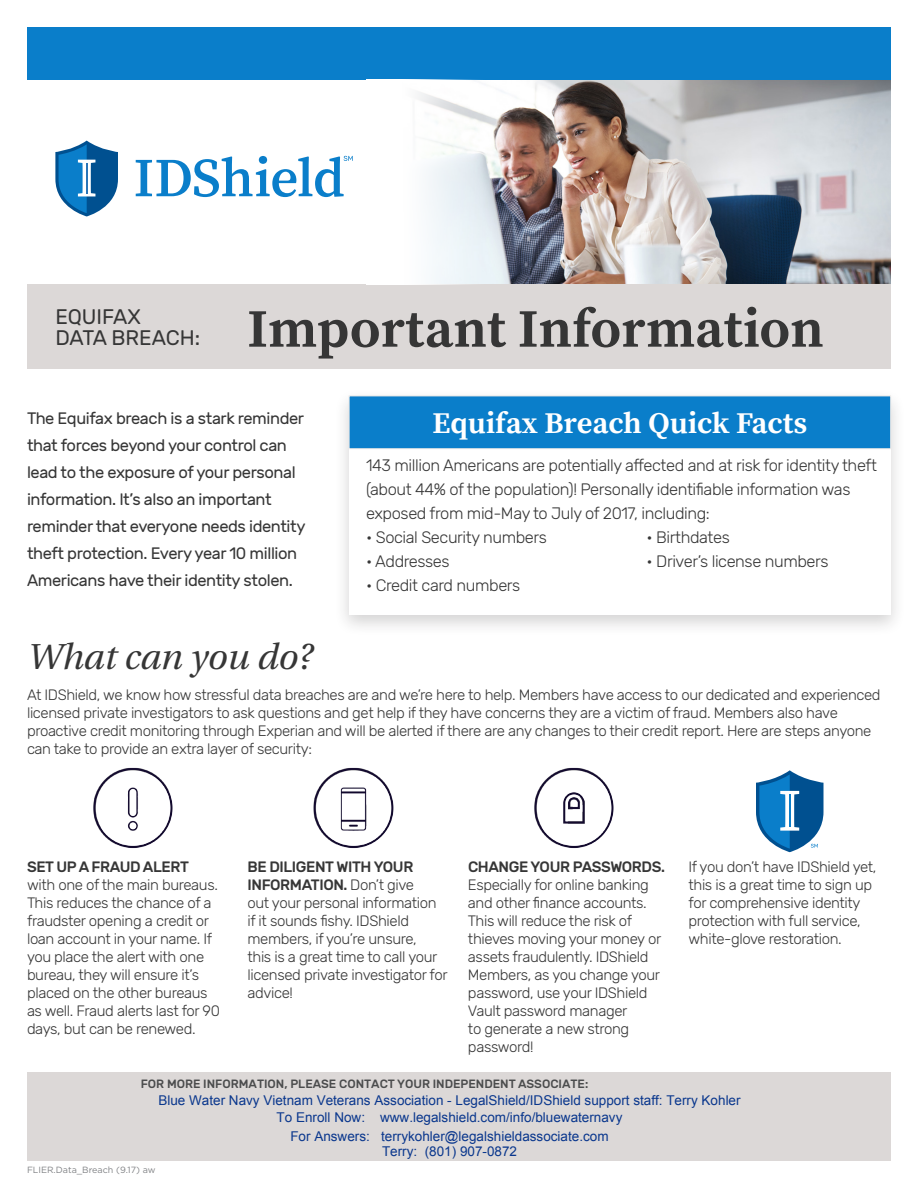
<style>
.page{position:relative;width:918px;height:1188px;background:#fff}
.page>*{position:absolute;margin:0;border:0;box-sizing:border-box;transform-origin:0 0}
.t1{font:700 54px "Source Serif Pro";color:#363636}
.t2{font:italic 36px "Heuristica";color:#363636}
.Box_title{font:700 30px "Source Serif Pro";color:#fff}
.t3{font:21px "Rubik";color:#363636}
.t4{font:300 16.5px/24px "Rubik";letter-spacing:-.025em;color:#363636}
.t5{font:16.5px/27px "Rubik";letter-spacing:-.025em;color:#363636}
.t6{font:300 15px/18px "Rubik";letter-spacing:-.025em;color:#363636}
.Body_Text{font:13.5px/17px "Arial";color:#0a378d;text-align:center}
.Body_Text-2{font:500 12px "Rubik";color:#4b4c4d}
.t7{font:9px "Gotham";color:#808285}
.s1{font-weight:500}
</style>
<div class="page">
<div style="left:27px;top:1072px;width:864px;height:89px;background:#dcd8d7"></div>
<img style="left:525px;top:80px;width:366px;height:205px">
<svg style="left:55px;top:141px;width:63px;height:75px"></svg>
<hr style="left:86px;top:163px;width:1px;height:30px;background:#2a75b7">
<svg style="left:136px;top:156px;width:217px;height:41px"></svg>
<div style="left:27px;top:27px;width:864px;height:53px;background:#0a7eca"></div>
<div style="left:27px;top:285px;width:864px;height:84px;background:#dcd8d7"></div>
<div style="left:333px;top:388px;width:572px;height:249px;background:#231f20;opacity:.2"></div>
<div style="left:349px;top:396px;width:541px;height:219px;background:#fff"></div>
<div style="left:349px;top:396px;width:542px;height:53px;background:#0a7eca"></div>
<div style="left:349px;top:396px;width:542px;height:53px;border:1px solid #e8e8e8"></div>
<img style="left:418px;top:90px;width:107px;height:195px">
<img style="left:93px;top:767px;width:80px;height:81px">
<img style="left:313px;top:767px;width:81px;height:81px">
<img style="left:534px;top:767px;width:80px;height:81px">
<svg style="left:756px;top:770px;width:68px;height:82px"></svg>
<p class="t3" style="left:55px;top:305px;width:87px">EQUIFAX</p>
<p class="t3" style="left:55px;top:326px;width:146px">DATA BREACH:</p>
<p class="t1" style="left:248px;top:297px;width:578px">Important Information</p>
<p class="t5" style="left:27px;top:405px;width:280px">The Equifax breach is a stark reminder that forces beyond your control can lead to the exposure of your personal information. It’s also an important reminder that everyone needs identity theft protection. Every year 10 million Americans have their identity stolen.</p>
<p class="Box_title" style="left:432px;top:406px;width:376px">Equifax Breach Quick Facts</p>
<p class="t4" style="left:366px;top:454px;width:512px">143 million Americans are potentially affected and at risk for identity theft (about 44% of the population)! Personally identifiable information was exposed from mid-May to July of 2017, including:</p>
<p class="t4" style="left:366px;top:526px;width:182px">• Social Security numbers</p>
<p class="t4" style="left:647px;top:526px;width:85px">• Birthdates</p>
<p class="t4" style="left:366px;top:550px;width:85px">• Addresses</p>
<p class="t4" style="left:647px;top:550px;width:184px">• Driver’s license numbers</p>
<p class="t4" style="left:366px;top:574px;width:156px">• Credit card numbers</p>
<p class="t2" style="left:27px;top:629px;width:287px">What can you do?</p>
<p class="t6" style="left:27px;top:686px;width:855px">At IDShield, we know how stressful data breaches are and we’re here to help. Members have access to our dedicated and experienced licensed private investigators to ask questions and get help if they have concerns they are a victim of fraud. Members also have proactive credit monitoring through Experian and will be alerted if there are any changes to their credit report. Here are steps anyone can take to provide an extra layer of security:</p>
<p class="t6" style="left:27px;top:858px;width:195px"><span class="s1">SET UP A FRAUD ALERT </span>with one of the main bureaus.<br>This reduces the chance of a fraudster opening a credit or loan account in your name. If you place the alert with one bureau, they will ensure it’s placed on the other bureaus as well. Fraud alerts last for 90 days, but can be renewed.</p>
<p class="t6" style="left:248px;top:858px;width:202px"><span class="s1">BE DILIGENT WITH YOUR<br>INFORMATION.</span> Don’t give<br>out your personal information if it sounds fishy. IDShield members, if you’re unsure,<br>this is a great time to call your licensed private investigator for advice!</p>
<p class="t6" style="left:468px;top:858px;width:199px"><span class="s1">CHANGE YOUR PASSWORDS.<br></span>Especially for online banking and other finance accounts.<br>This will reduce the risk of thieves moving your money or assets fraudulently. IDShield<br>Members, as you change your password, use your IDShield<br>Vault password manager<br>to generate a new strong password!</p>
<p class="t6" style="left:688px;top:859px;width:189px">If you don’t have IDShield yet, this is a great time to sign up for comprehensive identity protection with full service, white-glove restoration.</p>
<p class="Body_Text-2" style="left:141px;top:1077px;width:449px">FOR MORE INFORMATION, PLEASE CONTACT YOUR INDEPENDENT ASSOCIATE:</p>
<p class="Body_Text" style="left:158px;top:1091px;width:584px">Blue Water Navy Vietnam Veterans Association - LegalShield/IDShield support staff: Terry Kohler<br>To Enroll Now: www.legalshield.com/info/bluewaternavy</p>
<p class="Body_Text" style="left:290px;top:1129px;width:320px;line-height:14.5px">For Answers: terrykohler@legalshieldassociate.com<br>Terry: (801) 907-0872</p>
<p class="t7" style="left:27px;top:1164px;width:130px">FLIER.Data_Breach (9.17) aw</p>
</div>
